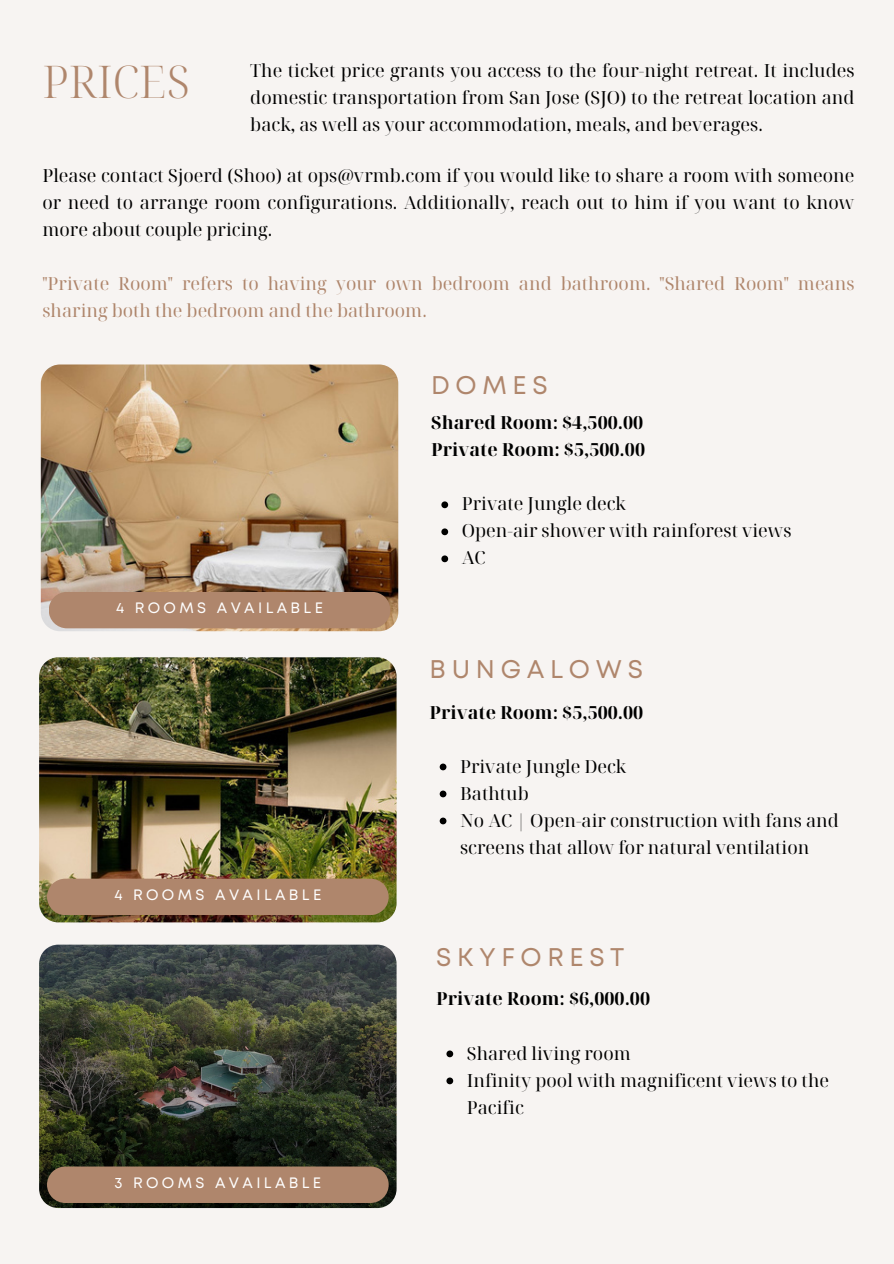
<style>
.page{position:relative;width:894px;height:1264px;background:#fff}
.page>*{position:absolute;margin:0;border:0;box-sizing:border-box;transform-origin:0 0}
.t1{font:300 45px "Noto Serif Display";color:#af866c}
.t2{font:25.5px "Mont";letter-spacing:.225em;color:#af866c}
.t3{font:18px/27px "Noto Serif Display";color:#000;text-align:justify}
.t4{font:18px/27px "Noto Serif Display";color:#af866c}
.t5{font:700 18px/27px "Noto Serif Display";color:#000}
.t6{font:15px "Mont";letter-spacing:.225em;color:#fff}
</style>
<div class="page">
<div style="left:0;top:0;width:893px;height:1263px;background:#f7f4f2"></div>
<img style="left:41px;top:364px;width:357px;height:267px">
<svg style="left:441px;top:501px;width:7px;height:7px"></svg>
<svg style="left:441px;top:528px;width:7px;height:7px"></svg>
<svg style="left:441px;top:555px;width:7px;height:7px"></svg>
<img style="left:39px;top:657px;width:357px;height:265px">
<svg style="left:439px;top:763px;width:7px;height:7px"></svg>
<svg style="left:439px;top:790px;width:7px;height:7px"></svg>
<svg style="left:439px;top:817px;width:7px;height:7px"></svg>
<img style="left:39px;top:944px;width:357px;height:263px">
<svg style="left:446px;top:1050px;width:7px;height:7px"></svg>
<svg style="left:446px;top:1077px;width:7px;height:7px"></svg>
<div style="left:49px;top:592px;width:341px;height:36px;background:#af866c"></div>
<div style="left:47px;top:878px;width:341px;height:37px;background:#af866c"></div>
<div style="left:47px;top:1166px;width:341px;height:36px;background:#af866c"></div>
<h4 class="t1" style="left:42px;top:50px;width:149px">PRICES</h4>
<h4 class="t3" style="left:250px;top:57px;width:605px">The ticket price grants you access to the four-night retreat. It includes domestic transportation from San Jose (SJO) to the retreat location and back, as well as your accommodation, meals, and beverages.</h4>
<h4 class="t3" style="left:42px;top:161px;width:813px">Please contact Sjoerd (Shoo) at ops@vrmb.com if you would like to share a room with someone or need to arrange room configurations. Additionally, reach out to him if you want to know more about couple pricing.</h4>
<p class="t4" style="left:42px;top:269px;width:813px">"Private Room" refers to having your own bedroom and bathroom. "Shared Room" means sharing both the bedroom and the bathroom.</p>
<h3 class="t6" style="left:116px;top:602px;width:208px">4 ROOMS AVAILABLE</h3>
<p class="t6" style="left:114px;top:889px;width:208px">4 ROOMS AVAILABLE</p>
<p class="t6" style="left:114px;top:1176px;width:208px">3 ROOMS AVAILABLE</p>
<p class="t2" style="left:431px;top:375px;width:118px">DOMES</p>
<h2 class="t5" style="left:431px;top:409px;width:215px">Shared Room: $4,500.00<br>Private Room: $5,500.00</h2>
<h3 class="t3" style="left:461px;top:490px;width:166px">Private Jungle deck</h3>
<p class="t3" style="left:461px;top:517px;width:331px">Open-air shower with rainforest views</p>
<p class="t3" style="left:461px;top:544px;width:25px">AC</p>
<p class="t2" style="left:429px;top:660px;width:215px">BUNGALOWS</p>
<p class="t5" style="left:429px;top:698px;width:215px">Private Room: $5,500.00</p>
<h2 class="t3" style="left:460px;top:752px;width:168px">Private Jungle Deck</h2>
<h3 class="t3" style="left:460px;top:779px;width:70px">Bathtub</h3>
<p class="t3" style="left:460px;top:806px;width:380px">No AC | Open-air construction with fans and screens that allow for natural ventilation</p>
<p class="t2" style="left:436px;top:947px;width:190px">SKYFOREST</p>
<p class="t5" style="left:436px;top:985px;width:215px">Private Room: $6,000.00</p>
<p class="t3" style="left:467px;top:1039px;width:165px">Shared living room</p>
<h2 class="t3" style="left:467px;top:1066px;width:363px">Infinity pool with magnificent views to the<br>Pacific</h2>
</div>
